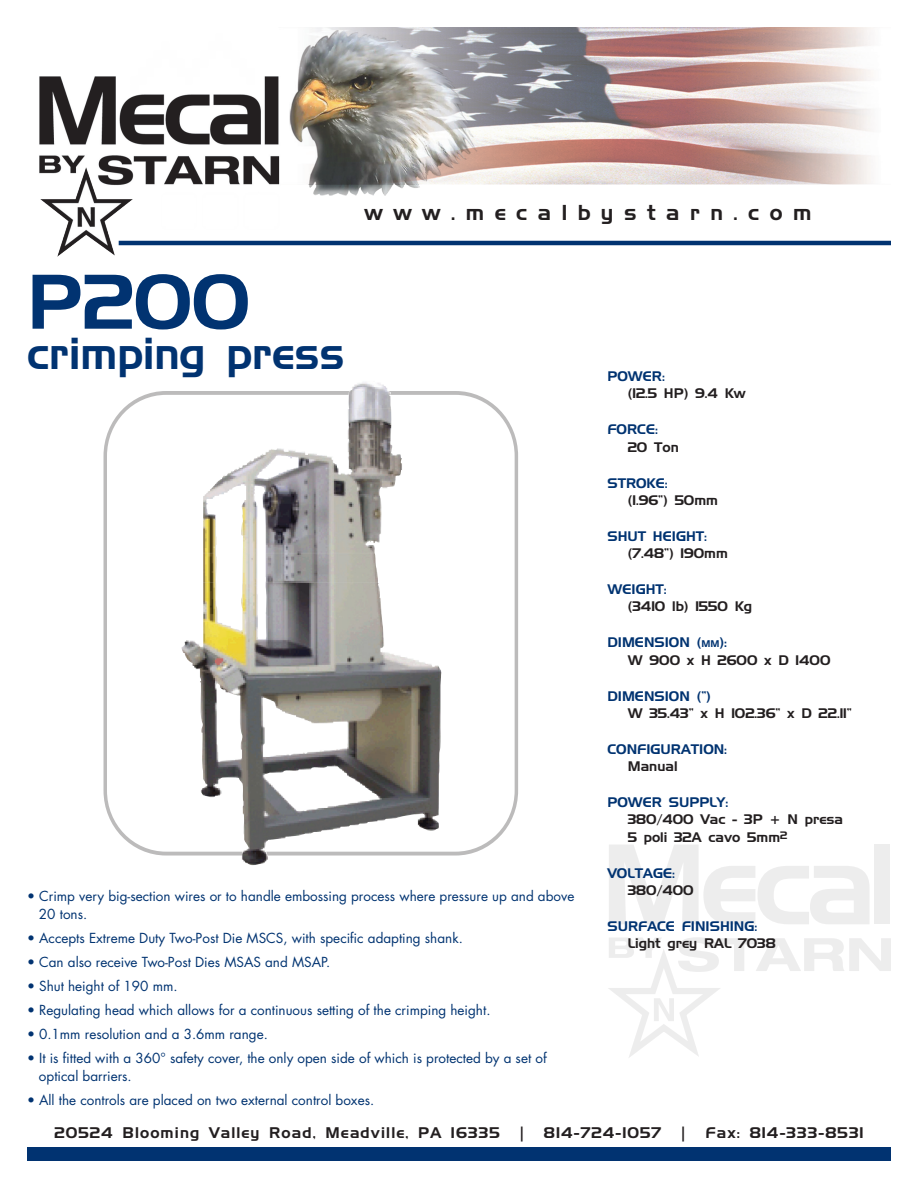
<style>
.page{position:relative;width:918px;height:1188px;background:#fff}
.page>*{position:absolute;margin:0;border:0;box-sizing:border-box;transform-origin:0 0}
.t1{font:75px "Aero";color:#013371}
.t2{font:43.5px "Aero";color:#013371}
.t3{font:21px "Aero";letter-spacing:.5em;color:#231f20}
.t4{font:15px "Aero";letter-spacing:.075em;color:#231f20}
.t5{font:13.5px/18px "Futura";color:#013371}
.t6{font:13.5px/17.2px "Aero";color:#231f20}
.t7{font:13.5px "Aero";color:#013371}
.s1{color:#013371}
.s2{font-size:9.45px;color:#013371}
</style>
<div class="page">
<svg style="left:609px;top:845px;width:260px;height:79px"></svg>
<div style="left:874px;top:845px;width:16px;height:79px;background:#ededed"></div>
<svg style="left:608px;top:937px;width:283px;height:120px"></svg>
<img style="left:39px;top:27px;width:852px;height:230px">
<hr style="left:119px;top:241px;width:772px;height:4px;background:#013371">
<svg style="left:105px;top:393px;width:411px;height:461px"></svg>
<div style="left:104px;top:391px;width:414px;height:464px;border:4px solid #201d1e;border-radius:62px"></div>
<div style="left:27px;top:1147px;width:864px;height:14px;background:#013371"></div>
<img style="left:182px;top:383px;width:180px;height:483px">
<h1 class="t1" style="left:27px;top:256px;width:224px">P200</h1>
<h3 class="t3" style="left:365px;top:200px;width:448px">www.mecalbystarn.com</h3>
<h2 class="t2" style="left:27px;top:327px;width:319px">crimping press</h2>
<p class="t5" style="left:39px;top:888px;width:537px;text-indent:-12px">• Crimp very big-section wires or to handle embossing process where pressure up and above<br>20 tons.</p>
<p class="t5" style="left:27px;top:930px;width:437px">• Accepts Extreme Duty Two-Post Die MSCS, with specific adapting shank.</p>
<p class="t5" style="left:27px;top:954px;width:305px">• Can also receive Two-Post Dies MSAS and MSAP.</p>
<p class="t5" style="left:27px;top:978px;width:152px">• Shut height of 190 mm.</p>
<p class="t5" style="left:27px;top:1002px;width:465px">• Regulating head which allows for a continuous setting of the crimping height.</p>
<p class="t5" style="left:27px;top:1026px;width:242px">• 0.1mm resolution and a 3.6mm range.</p>
<p class="t5" style="left:39px;top:1050px;width:509px;text-indent:-12px">• It is fitted with a 360° safety cover, the only open side of which is protected by a set of optical barriers.</p>
<p class="t5" style="left:27px;top:1092px;width:349px">• All the controls are placed on two external control boxes.</p>
<p class="t7" style="left:608px;top:368px;width:59px">POWER:</p>
<p class="t6" style="left:628px;top:385px;width:119px">(12.5 HP) 9.4 Kw</p>
<p class="t7" style="left:608px;top:421px;width:52px">FORCE:</p>
<p class="t6" style="left:628px;top:438px;width:53px">20 Ton</p>
<p class="t7" style="left:608px;top:475px;width:62px">STROKE:</p>
<p class="t6" style="left:628px;top:492px;width:92px">(1.96”) 50mm</p>
<p class="t7" style="left:608px;top:528px;width:101px">SHUT HEIGHT:</p>
<p class="t6" style="left:628px;top:545px;width:102px">(7.48”) 190mm</p>
<p class="t7" style="left:608px;top:581px;width:61px">WEIGHT:</p>
<p class="t6" style="left:628px;top:598px;width:126px">(3410 lb) 1550 Kg</p>
<p class="t6" style="left:628px;top:634px;width:204px;text-indent:-20px"><span class="s1">DIMENSION (</span><span class="s2">mm</span><span class="s1">):<br></span>W 900 x H 2600 x D 1400</p>
<p class="t7" style="left:608px;top:688px;width:105px">DIMENSION (”)</p>
<p class="t6" style="left:628px;top:704px;width:226px">W 35.43” x H 102.36” x D 22.11”</p>
<p class="t7" style="left:608px;top:741px;width:121px">CONFIGURATION:</p>
<p class="t6" style="left:628px;top:758px;width:51px">Manual</p>
<p class="t7" style="left:608px;top:794px;width:122px">POWER SUPPLY:</p>
<p class="t6" style="left:628px;top:811px;width:217px">380/400 Vac - 3P + N presa<br>5 poli 32A cavo 5mm<sup>2</sup></p>
<p class="t7" style="left:607px;top:865px;width:69px">VOLTAGE:</p>
<p class="t6" style="left:628px;top:881px;width:67px">380/400</p>
<p class="t7" style="left:607px;top:918px;width:151px">SURFACE FINISHING:</p>
<p class="t6" style="left:628px;top:935px;width:150px">Light grey RAL 7038</p>
<p class="t4" style="left:54px;top:1124px;width:811px">20524 Blooming Valley Road, Meadville, PA 16335 | 814-724-1057 | Fax: 814-333-8531</p>
</div>
